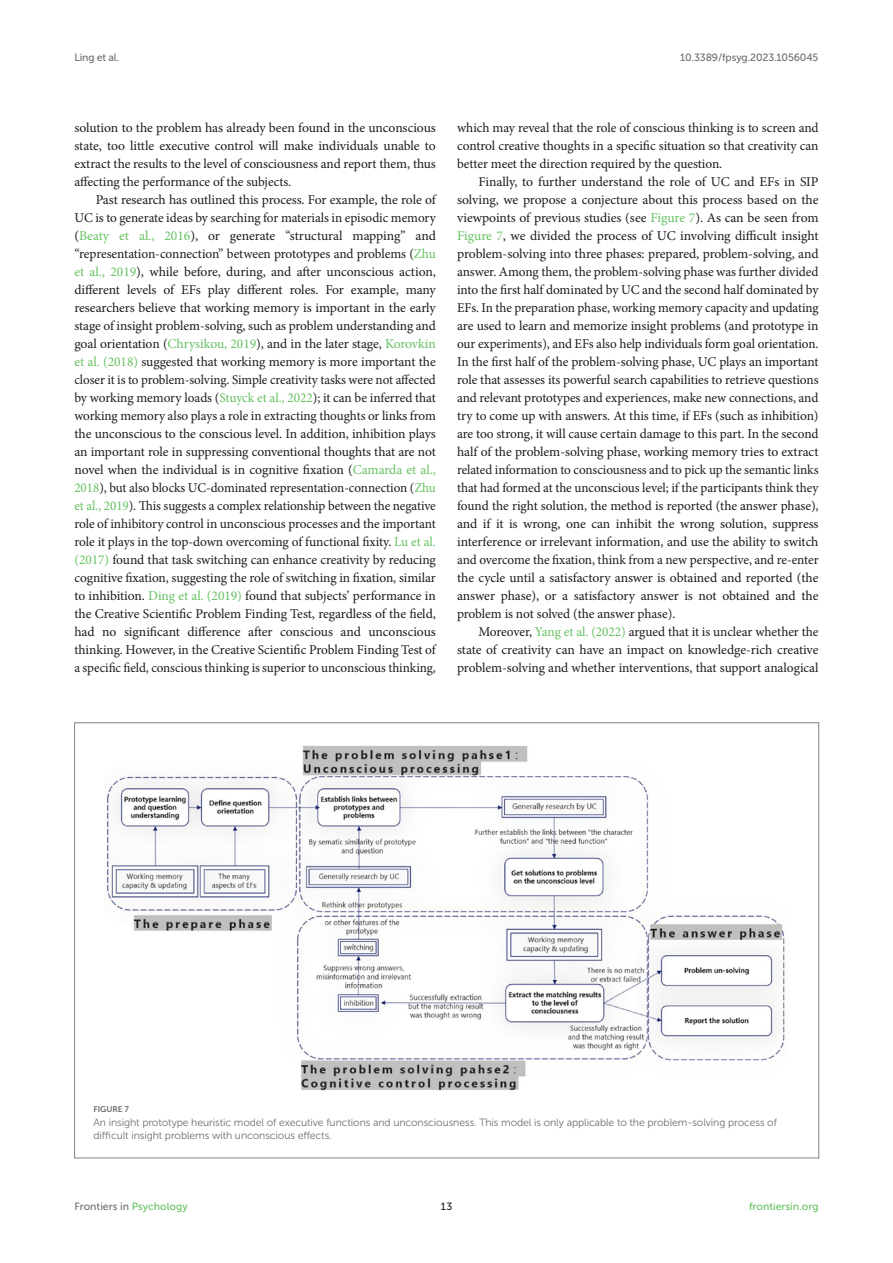
<style>
.page{position:relative;width:893px;height:1263px;background:#fff}
.page>*{position:absolute;margin:0;border:0;box-sizing:border-box;transform-origin:0 0}
.TEXT{font:13.5px/18px "Minion Pro";letter-spacing:-.005em;color:#1b1c1b;text-align:justify}
.FIG_LEG{font:10.5px/13.5px "Museo Sans 300";letter-spacing:-.01em;color:#706f70}
.t1{font:10.5px "Museo Sans 500";letter-spacing:-.015em;color:#706f70}
.t2{font:10.5px "Museo Sans 500";color:#65c161}
.t3{font:10.5px "Museo Sans 500";color:#1b1c1b}
.FIG_HD{font:8.25px "Museo Sans 700";letter-spacing:-.01em;color:#706f70}
.s1{color:#65c161}
</style>
<div class="page">
<img style="left:106px;top:745px;width:683px;height:346px">
<p class="t1" style="left:74px;top:51px;width:46px">Ling et al.</p>
<p class="t1" style="left:680px;top:51px;width:140px">10.3389/fpsyg.2023.1056045</p>
<p class="TEXT" style="left:74px;top:119px;width:363px">solution to the problem has already been found in the unconscious state, too little executive control will make individuals unable to extract the results to the level of consciousness and report them, thus affecting the performance of the subjects.</p>
<p class="TEXT" style="left:74px;top:191px;width:363px;text-indent:21px">Past research has outlined this process. For example, the role of UC is to generate ideas by searching for materials in episodic memory (<span class="s1">Beaty et al., 2016</span>), or generate “structural mapping” and “representation-connection” between prototypes and problems (<span class="s1">Zhu et al., 2019</span>), while before, during, and after unconscious action, different levels of EFs play different roles. For example, many researchers believe that working memory is important in the early stage of insight problem-solving, such as problem understanding and goal orientation (<span class="s1">Chrysikou, 2019</span>), and in the later stage, <span class="s1">Korovkin et al. (2018)</span> suggested that working memory is more important the closer it is to problem-solving. Simple creativity tasks were not affected by working memory loads (<span class="s1">Stuyck et al., 2022</span>); it can be inferred that working memory also plays a role in extracting thoughts or links from the unconscious to the conscious level. In addition, inhibition plays an important role in suppressing conventional thoughts that are not novel when the individual is in cognitive fixation (<span class="s1">Camarda et al., 2018</span>), but also blocks UC-dominated representation-connection (<span class="s1">Zhu et al., 2019</span>). This suggests a complex relationship between the negative role of inhibitory control in unconscious processes and the important role it plays in the top-down overcoming of functional fixity. <span class="s1">Lu et al. (2017)</span> found that task switching can enhance creativity by reducing cognitive fixation, suggesting the role of switching in fixation, similar to inhibition. <span class="s1">Ding et al. (2019)</span> found that subjects’ performance in the Creative Scientific Problem Finding Test, regardless of the field, had no significant difference after conscious and unconscious thinking. However, in the Creative Scientific Problem Finding Test of a specific field, conscious thinking is superior to unconscious thinking,</p>
<p class="TEXT" style="left:457px;top:119px;width:363px">which may reveal that the role of conscious thinking is to screen and control creative thoughts in a specific situation so that creativity can better meet the direction required by the question.</p>
<p class="TEXT" style="left:457px;top:173px;width:363px;text-indent:21px">Finally, to further understand the role of UC and EFs in SIP solving, we propose a conjecture about this process based on the viewpoints of previous studies (see <span class="s1">Figure 7</span>). As can be seen from <span class="s1">Figure 7</span>, we divided the process of UC involving difficult insight problem-solving into three phases: prepared, problem-solving, and answer. Among them, the problem-solving phase was further divided into the first half dominated by UC and the second half dominated by EFs. In the preparation phase, working memory capacity and updating are used to learn and memorize insight problems (and prototype in our experiments), and EFs also help individuals form goal orientation.<br>In the first half of the problem-solving phase, UC plays an important role that assesses its powerful search capabilities to retrieve questions and relevant prototypes and experiences, make new connections, and try to come up with answers. At this time, if EFs (such as inhibition) are too strong, it will cause certain damage to this part. In the second half of the problem-solving phase, working memory tries to extract related information to consciousness and to pick up the semantic links that had formed at the unconscious level; if the participants think they found the right solution, the method is reported (the answer phase), and if it is wrong, one can inhibit the wrong solution, suppress interference or irrelevant information, and use the ability to switch and overcome the fixation, think from a new perspective, and re-enter the cycle until a satisfactory answer is obtained and reported (the answer phase), or a satisfactory answer is not obtained and the problem is not solved (the answer phase).</p>
<p class="TEXT" style="left:457px;top:623px;width:363px;text-indent:21px">Moreover, <span class="s1">Yang et al. (2022)</span> argued that it is unclear whether the state of creativity can have an impact on knowledge-rich creative problem-solving and whether interventions, that support analogical</p>
<p class="FIG_HD" style="left:94px;top:1104px;width:37px">FIGURE 7</p>
<p class="FIG_LEG" style="left:94px;top:1115px;width:685px">An insight prototype heuristic model of executive functions and unconsciousness. This model is only applicable to the problem-solving process of difficult insight problems with unconscious effects.</p>
<p class="t1" style="left:74px;top:1200px;width:115px">Frontiers in <span class="s1">Psychology</span></p>
<p class="t3" style="left:441px;top:1200px;width:13px">13</p>
<p class="t2" style="left:749px;top:1200px;width:71px">frontiersin.org</p>
</div>
